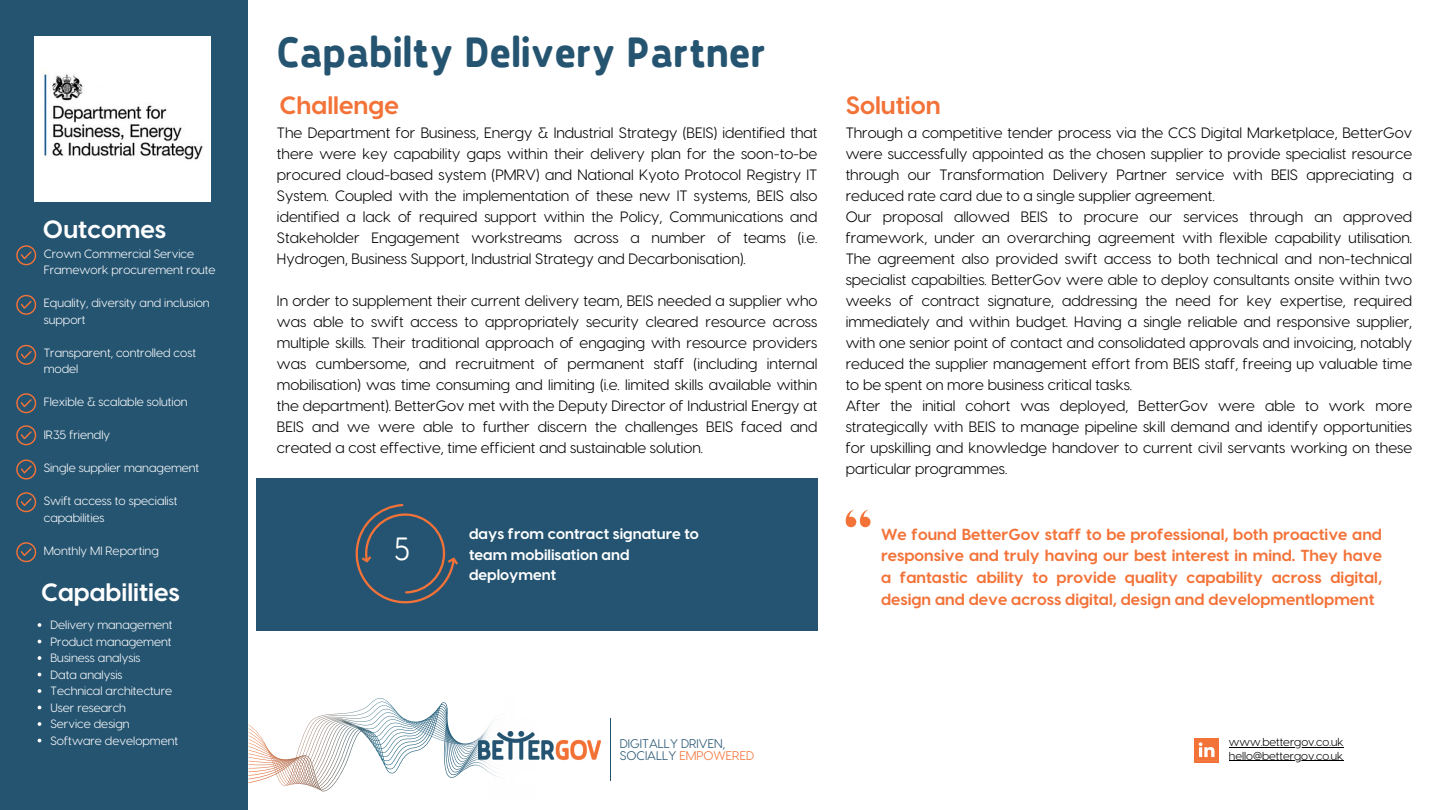
<style>
.page{position:relative;width:1440px;height:810px;background:#fff}
.page>*{position:absolute;margin:0;border:0;box-sizing:border-box;transform-origin:0 0}
.t1{font:700 42px "Karlsen Round";color:#255471}
.t2{font:300 32px "Karlsen Round";color:#fff}
.t3{font:700 25px "Visby CF";color:#fff}
.t4{font:700 25px "Visby CF";color:#f37238}
.t5{font:700 16px/21.8px "Visby CF";color:#f37238;text-align:justify}
.t6{font:15px/21px "Visby CF";color:#000;text-align:justify}
.t7{font:700 15px/20.2px "Visby CF";color:#fff}
.t8{font:12.5px/12.1px "Visby CF";color:#255471}
.t9{font:12px/16.5px "Visby CF";color:#fff}
.t10{font:11.5px "Visby CF";color:#000}
.s1{color:#f37238}
</style>
<div class="page">
<div style="left:1px;top:0;width:247px;height:810px;background:#255471"></div>
<div style="left:256px;top:478px;width:561px;height:153px;background:#245471"></div>
<svg style="left:355px;top:504px;width:103px;height:100px"></svg>
<svg style="left:16px;top:245px;width:20px;height:20px"></svg>
<svg style="left:16px;top:295px;width:20px;height:20px"></svg>
<svg style="left:16px;top:345px;width:20px;height:20px"></svg>
<svg style="left:16px;top:393px;width:20px;height:20px"></svg>
<div style="left:34px;top:36px;width:176px;height:165px;background:#fff"></div>
<img style="left:43px;top:69px;width:160px;height:91px">
<svg style="left:846px;top:510px;width:24px;height:17px"></svg>
<svg style="left:16px;top:425px;width:20px;height:20px"></svg>
<svg style="left:16px;top:460px;width:20px;height:20px"></svg>
<svg style="left:16px;top:492px;width:20px;height:20px"></svg>
<svg style="left:16px;top:542px;width:20px;height:20px"></svg>
<svg style="left:248px;top:698px;width:213px;height:94px"></svg>
<img style="left:461px;top:743px;width:6px;height:29px">
<img style="left:467px;top:717px;width:33px;height:61px">
<svg style="left:610px;top:718px;width:1px;height:62px"></svg>
<img style="left:478px;top:731px;width:123px;height:32px">
<div style="left:1194px;top:738px;width:25px;height:24px;background:#f37238"></div>
<svg style="left:1197px;top:742px;width:20px;height:19px"></svg>
<hr style="left:1229px;top:747px;width:115px;height:1px;background:#000">
<hr style="left:1229px;top:761px;width:114px;height:1px;background:#000">
<svg style="left:38px;top:623px;width:3px;height:4px"></svg>
<svg style="left:38px;top:656px;width:3px;height:4px"></svg>
<svg style="left:38px;top:689px;width:3px;height:4px"></svg>
<svg style="left:38px;top:722px;width:3px;height:4px"></svg>
<p class="t3" style="left:43px;top:212px;width:125px">Outcomes</p>
<p class="t9" style="left:44px;top:244px;width:173px">Crown Commercial Service<br>Framework procurement route</p>
<p class="t9" style="left:44px;top:294px;width:167px">Equality, diversity and inclusion support</p>
<p class="t9" style="left:44px;top:343px;width:154px">Transparent, controlled cost model</p>
<p class="t9" style="left:44px;top:393px;width:145px">Flexible &amp; scalable solution</p>
<p class="t9" style="left:44px;top:426px;width:68px">IR35 friendly</p>
<p class="t9" style="left:44px;top:459px;width:157px">Single supplier management</p>
<p class="t9" style="left:44px;top:492px;width:135px">Swift access to specialist capabilities</p>
<h3 class="t9" style="left:44px;top:541px;width:117px">Monthly MI Reporting</h3>
<p class="t3" style="left:41px;top:576px;width:140px">Capabilities</p>
<p class="t9" style="left:51px;top:616px;width:124px">Delivery management</p>
<p class="t9" style="left:51px;top:632px;width:123px">Product management</p>
<h1 class="t9" style="left:51px;top:649px;width:91px">Business analysis</h1>
<h3 class="t9" style="left:51px;top:665px;width:73px">Data analysis</h3>
<h5 class="t9" style="left:51px;top:682px;width:123px">Technical architecture</h5>
<h5 class="t9" style="left:51px;top:698px;width:77px">User research</h5>
<p class="t9" style="left:51px;top:715px;width:81px">Service design</p>
<p class="t9" style="left:51px;top:731px;width:129px">Software development</p>
<p class="t1" style="left:277px;top:34px;width:491px">Capabilty Delivery Partner</p>
<p class="t4" style="left:280px;top:88px;width:121px">Challenge</p>
<p class="t6" style="left:277px;top:121px;width:542px">The Department for Business, Energy &amp; Industrial Strategy (BEIS) identified that there were key capability gaps within their delivery plan for the soon-to-be procured cloud-based system (PMRV) and National Kyoto Protocol Registry IT System. Coupled with the implementation of these new IT systems, BEIS also identified a lack of required support within the Policy, Communications and Stakeholder Engagement workstreams across a number of teams (i.e.<br>Hydrogen, Business Support, Industrial Strategy and Decarbonisation).</p>
<p class="t6" style="left:277px;top:289px;width:542px">In order to supplement their current delivery team, BEIS needed a supplier who was able to swift access to appropriately security cleared resource across multiple skills. Their traditional approach of engaging with resource providers was cumbersome, and recruitment of permanent staff (including internal mobilisation) was time consuming and limiting (i.e. limited skills available within the department). BetterGov met with the Deputy Director of Industrial Energy at BEIS and we were able to further discern the challenges BEIS faced and created a cost effective, time efficient and sustainable solution.</p>
<p class="t2" style="left:394px;top:536px;width:18px">5</p>
<p class="t7" style="left:469px;top:523px;width:231px">days from contract signature to team mobilisation and deployment</p>
<p class="t4" style="left:846px;top:88px;width:97px">Solution</p>
<p class="t6" style="left:846px;top:121px;width:568px;text-align:left">Through a competitive tender process via the CCS Digital Marketplace, BetterGov were successfully appointed as the chosen supplier to provide specialist resource through our Transformation Delivery Partner service with BEIS appreciating a reduced rate card due to a single supplier agreement.<br>Our proposal allowed BEIS to procure our services through an approved framework, under an overarching agreement with flexible capability utilisation.<br>The agreement also provided swift access to both technical and non-technical specialist capabilties. BetterGov were able to deploy consultants onsite within two weeks of contract signature, addressing the need for key expertise, required immediately and within budget. Having a single reliable and responsive supplier, with one senior point of contact and consolidated approvals and invoicing, notably reduced the supplier management effort from BEIS staff, freeing up valuable time to be spent on more business critical tasks.<br>After the initial cohort was deployed, BetterGov were able to work more strategically with BEIS to manage pipeline skill demand and identify opportunities for upskilling and knowledge handover to current civil servants working on these particular programmes.</p>
<h3 class="t5" style="left:881px;top:522px;width:503px">We found BetterGov staff to be professional, both proactive and responsive and truly having our best interest in mind. They have a fantastic ability to provide quality capability across digital, design and deve across digital, design and developmentlopment</h3>
<p class="t8" style="left:620px;top:737px;width:136px">DIGITALLY DRIVEN,<br>SOCIALLY <span class="s1">EMPOWERED</span></p>
<p class="t10" style="left:1229px;top:735px;width:116px">www.bettergov.co.uk</p>
<p class="t10" style="left:1229px;top:748px;width:116px">hello@bettergov.co.uk</p>
</div>
